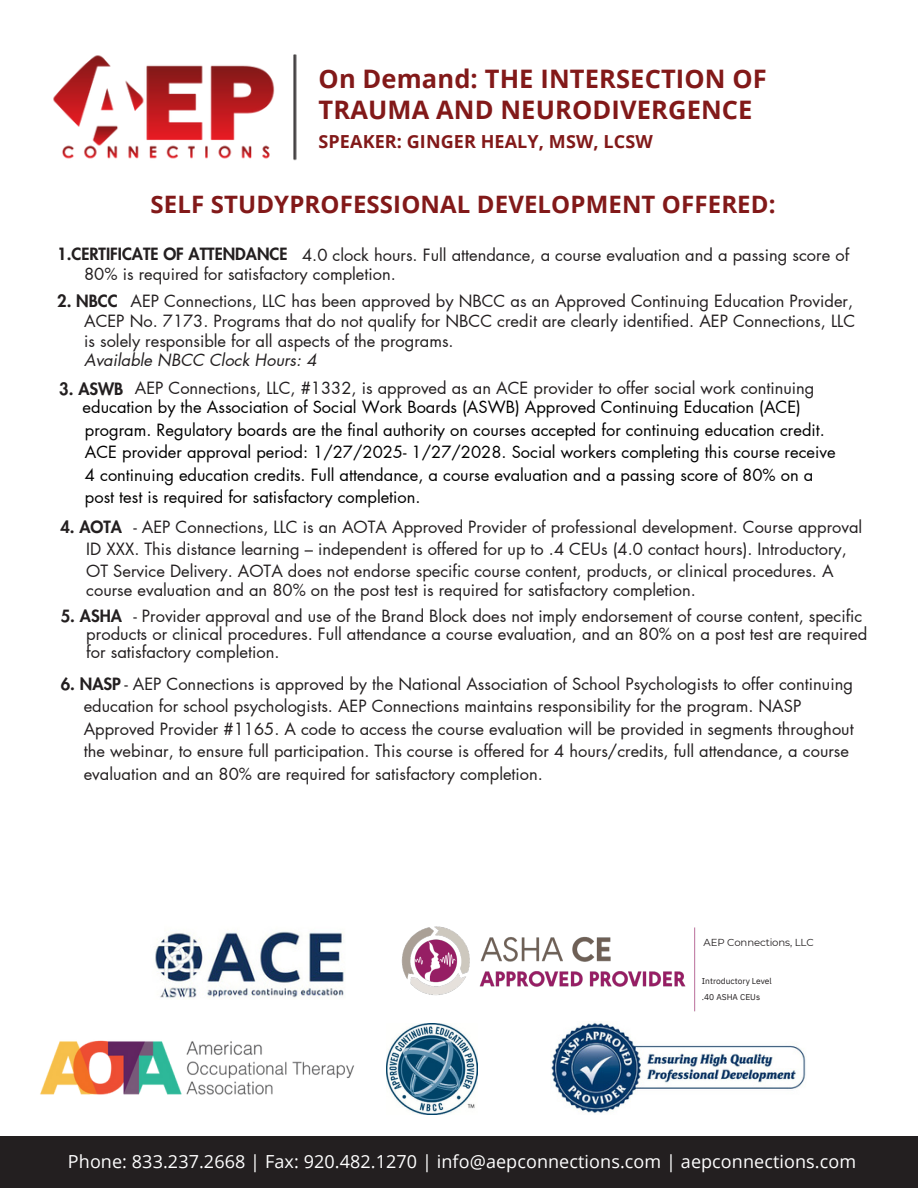
<style>
.page{position:relative;width:918px;height:1188px;background:#fff}
.page>*{position:absolute;margin:0;border:0;box-sizing:border-box;transform-origin:0 0}
.t1{font:700 25.5px/30.3px "Open Sans";letter-spacing:.005em;color:#821919}
.t2{font:700 24px "Open Sans";letter-spacing:.005em;color:#821919}
.t3{font:18px "Open Sans";letter-spacing:.005em;color:#fff}
.t4{font:700 18px "Open Sans";letter-spacing:.005em;color:#821919}
.t5{font:16.65px/18px "Futura LT Pro";color:#231f20}
.t6{font:16.5px/19.2px "Futura LT Pro";color:#231f20}
.t7{font:16.5px/22.5px "Futura LT Pro";color:#000}
.t8{font:800 16.5px "Futura LT Pro";color:#231f20}
.t9{font:10.2px "Montserrat";letter-spacing:-.01em;color:#231f20}
.t10{font:8.4px/16px "IBM Plex Sans";color:#231f20}
.s1{font-style:italic}
.s2{font-weight:800}
</style>
<div class="page">
<div style="left:0;top:1136px;width:918px;height:52px;background:#231f20"></div>
<img style="left:155px;top:930px;width:189px;height:68px">
<img style="left:551px;top:1022px;width:255px;height:91px">
<img style="left:40px;top:1040px;width:314px;height:55px">
<img style="left:53px;top:55px;width:222px;height:104px">
<img style="left:294px;top:54px;width:3px;height:107px">
<img style="left:387px;top:1024px;width:91px;height:91px">
<img style="left:401px;top:926px;width:295px;height:86px">
<h4 class="t1" style="left:319px;top:63px;width:450px">On Demand: THE INTERSECTION OF<br>TRAUMA AND NEURODIVERGENCE</h4>
<h2 class="t4" style="left:319px;top:129px;width:336px">SPEAKER: GINGER HEALY, MSW, LCSW</h2>
<h1 class="t2" style="left:151px;top:188px;width:626px">SELF STUDYPROFESSIONAL DEVELOPMENT OFFERED:</h1>
<h4 class="t6" style="left:302px;top:246px;width:549px">4.0 clock hours. Full attendance, a course evaluation and a passing score of</h4>
<h4 class="t6" style="left:84px;top:265px;width:313px">80% is required for satisfactory completion.</h4>
<h3 class="t6" style="left:131px;top:292px;width:724px">AEP Connections, LLC has been approved by NBCC as an Approved Continuing Education Provider,</h3>
<h3 class="t6" style="left:84px;top:312px;width:773px">ACEP No. 7173. Programs that do not qualify for NBCC credit are clearly identified. AEP Connections, LLC is solely responsible for all aspects of the programs.<br><span class="s1">Available NBCC Clock Hours: 4</span></h3>
<h3 class="t8" style="left:57px;top:247px;width:232px">1.CERTIFICATE OF ATTENDANCE</h3>
<h4 class="t8" style="left:57px;top:294px;width:62px">2. NBCC</h4>
<h3 class="t8" style="left:59px;top:381px;width:66px">3. ASWB</h3>
<h4 class="t6" style="left:135px;top:379px;width:681px">AEP Connections, LLC, #1332, is approved as an ACE provider to offer social work continuing</h4>
<p class="t7" style="left:83px;top:397px;width:755px">education by the Association of Social Work Boards (ASWB) Approved Continuing Education (ACE) program. Regulatory boards are the final authority on courses accepted for continuing education credit.<br>ACE provider approval period: 1/27/2025- 1/27/2028. Social workers completing this course receive 4 continuing education credits. Full attendance, a course evaluation and a passing score of 80% on a post test is required for satisfactory completion.</p>
<h4 class="t6" style="left:133px;top:518px;width:730px">- AEP Connections, LLC is an AOTA Approved Provider of professional development. Course approval</h4>
<h4 class="t6" style="left:86px;top:540px;width:762px">ID XXX. This distance learning – independent is offered for up to .4 CEUs (4.0 contact hours). Introductory,</h4>
<h3 class="t6" style="left:86px;top:562px;width:749px">OT Service Delivery. AOTA does not endorse specific course content, products, or clinical procedures. A course evaluation and an 80% on the post test is required for satisfactory completion.</h3>
<h4 class="t6" style="left:133px;top:607px;width:730px">- Provider approval and use of the Brand Block does not imply endorsement of course content, specific</h4>
<h4 class="t5" style="left:86px;top:626px;width:783px">products or clinical procedures. Full attendance a course evaluation, and an 80% on a post test are required for satisfactory completion.</h4>
<h4 class="t6" style="left:61px;top:675px;width:794px"><span class="s2">6. NASP</span> - AEP Connections is approved by the National Association of School Psychologists to offer continuing</h4>
<h3 class="t6" style="left:84px;top:695px;width:771px;line-height:22.5px">education for school psychologists. AEP Connections maintains responsibility for the program. NASP Approved Provider #1165. A code to access the course evaluation will be provided in segments throughout the webinar, to ensure full participation. This course is offered for 4 hours/credits, full attendance, a course evaluation and an 80% are required for satisfactory completion.</h3>
<h4 class="t8" style="left:60px;top:520px;width:63px">4. AOTA</h4>
<h4 class="t8" style="left:61px;top:609px;width:63px">5. ASHA</h4>
<p class="t9" style="left:704px;top:936px;width:112px">AEP Connections, LLC</p>
<p class="t10" style="left:702px;top:973px;width:72px">Introductory Level .40 ASHA CEUs</p>
<h3 class="t3" style="left:68px;top:1149px;width:790px">Phone: 833.237.2668 | Fax: 920.482.1270 | info@aepconnections.com | aepconnections.com</h3>
</div>
